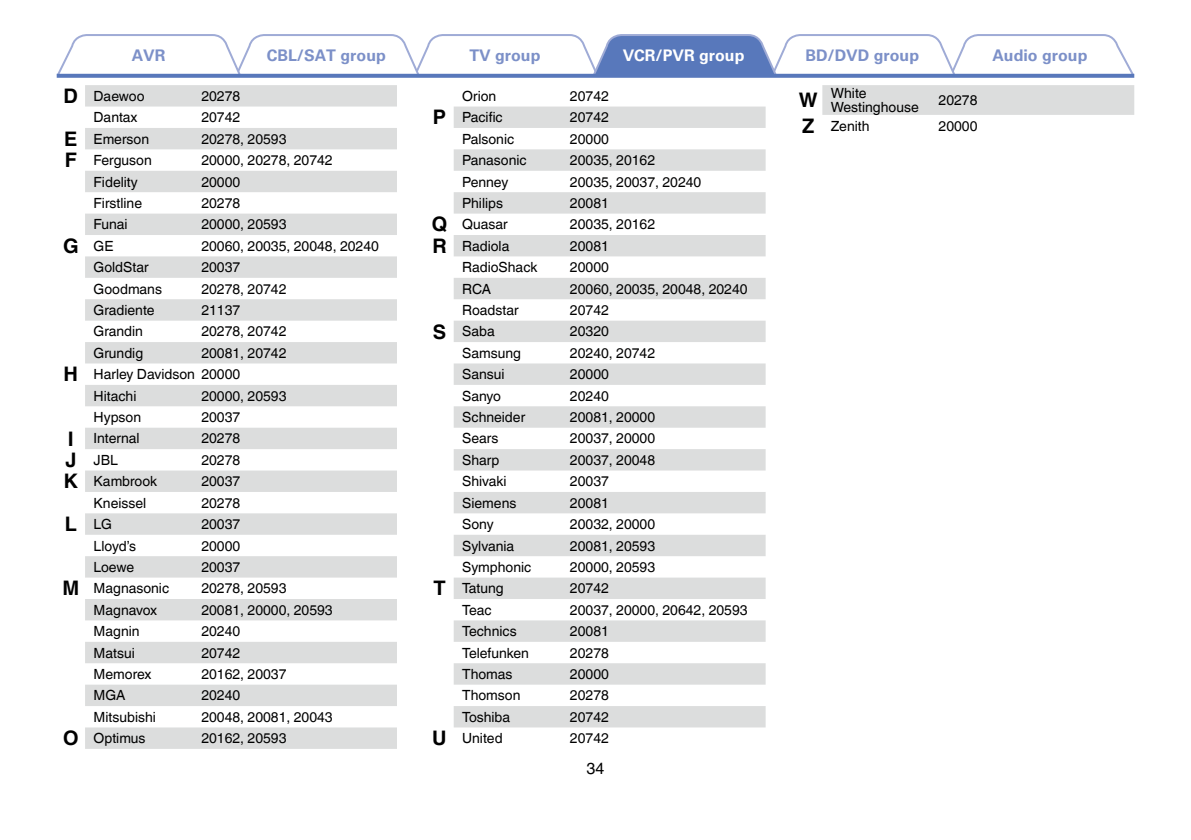
<style>
.page{position:relative;width:1191px;height:840px;background:#fff}
.page>*{position:absolute;margin:0;border:0;box-sizing:border-box;transform-origin:0 0}
.t1{font:700 20px "Helvetica World";color:#000}
.t2{font:700 16px "Univers LTCYR 65";color:#7c90c8}
.t3{font:700 16px "Univers LTCYR 65";color:#fff}
.t4{font:16px "Helvetica LT Std";color:#000}
.t5{font:14px/14px "Helvetica World";color:#000}
.s1{font-weight:700;font-size:20px}
</style>
<div class="page">
<svg style="left:56px;top:34px;width:1079px;height:44px"></svg>
<svg style="left:57px;top:74px;width:1077px;height:4px;background:#607fbe"></svg>
<svg style="left:85px;top:85px;width:312px;height:663px;fill:#e2e3e3"></svg>
<svg style="left:454px;top:106px;width:311px;height:621px;fill:#e1e2e2"></svg>
<div style="left:822px;top:85px;width:312px;height:30px;background:#dcdddd"></div>
<p class="t2" style="left:132px;top:44px;width:35px">AVR</p>
<p class="t2" style="left:267px;top:44px;width:121px">CBL/SAT group</p>
<p class="t2" style="left:469px;top:44px;width:73px">TV group</p>
<p class="t2" style="left:805px;top:44px;width:115px">BD/DVD group</p>
<p class="t2" style="left:992px;top:44px;width:97px">Audio group</p>
<p class="t3" style="left:622px;top:44px;width:123px">VCR/PVR group</p>
<p class="t5" style="left:64px;top:89px;width:82px"><span class="s1">D</span> Daewoo</p>
<p class="t5" style="left:201px;top:89px;width:40px">20278</p>
<p class="t5" style="left:94px;top:110px;width:46px">Dantax</p>
<p class="t5" style="left:201px;top:110px;width:40px">20742</p>
<p class="t5" style="left:64px;top:132px;width:86px"><span class="s1">E</span> Emerson</p>
<p class="t5" style="left:201px;top:132px;width:87px">20278, 20593</p>
<p class="t5" style="left:65px;top:153px;width:88px"><span class="s1">F</span> Ferguson</p>
<p class="t5" style="left:201px;top:153px;width:133px">20000, 20278, 20742</p>
<p class="t5" style="left:94px;top:174px;width:46px">Fidelity</p>
<p class="t5" style="left:201px;top:174px;width:40px">20000</p>
<p class="t5" style="left:94px;top:196px;width:50px">Firstline</p>
<p class="t5" style="left:201px;top:196px;width:40px">20278</p>
<p class="t5" style="left:94px;top:217px;width:36px">Funai</p>
<p class="t5" style="left:201px;top:217px;width:87px">20000, 20593</p>
<p class="t5" style="left:63px;top:239px;width:52px"><span class="s1">G</span> GE</p>
<p class="t5" style="left:201px;top:239px;width:179px">20060, 20035, 20048, 20240</p>
<p class="t5" style="left:94px;top:260px;width:57px">GoldStar</p>
<p class="t5" style="left:201px;top:260px;width:40px">20037</p>
<p class="t5" style="left:94px;top:281px;width:70px">Goodmans</p>
<p class="t5" style="left:201px;top:281px;width:87px">20278, 20742</p>
<p class="t5" style="left:94px;top:303px;width:63px">Gradiente</p>
<p class="t5" style="left:201px;top:303px;width:40px">21137</p>
<p class="t5" style="left:94px;top:324px;width:51px">Grandin</p>
<p class="t5" style="left:201px;top:324px;width:87px">20278, 20742</p>
<p class="t5" style="left:94px;top:346px;width:51px">Grundig</p>
<p class="t5" style="left:201px;top:346px;width:87px">20081, 20742</p>
<p class="t5" style="left:64px;top:367px;width:178px"><span class="s1">H</span> Harley Davidson 20000</p>
<p class="t5" style="left:94px;top:388px;width:44px">Hitachi</p>
<p class="t5" style="left:201px;top:388px;width:87px">20000, 20593</p>
<p class="t5" style="left:94px;top:410px;width:49px">Hypson</p>
<p class="t5" style="left:201px;top:410px;width:40px">20037</p>
<p class="t5" style="left:68px;top:431px;width:73px"><span class="s1">I</span> Internal</p>
<p class="t5" style="left:201px;top:431px;width:40px">20278</p>
<p class="t5" style="left:65px;top:453px;width:54px"><span class="s1">J</span> JBL</p>
<p class="t5" style="left:201px;top:453px;width:40px">20278</p>
<p class="t5" style="left:64px;top:474px;width:95px"><span class="s1">K</span> Kambrook</p>
<p class="t5" style="left:201px;top:474px;width:40px">20037</p>
<p class="t5" style="left:94px;top:495px;width:54px">Kneissel</p>
<p class="t5" style="left:201px;top:495px;width:40px">20278</p>
<p class="t5" style="left:65px;top:517px;width:49px"><span class="s1">L</span> LG</p>
<p class="t5" style="left:201px;top:517px;width:40px">20037</p>
<p class="t5" style="left:94px;top:538px;width:44px">Lloyd’s</p>
<p class="t5" style="left:201px;top:538px;width:40px">20000</p>
<p class="t5" style="left:94px;top:559px;width:42px">Loewe</p>
<p class="t5" style="left:201px;top:559px;width:40px">20037</p>
<p class="t5" style="left:62px;top:581px;width:108px"><span class="s1">M</span> Magnasonic</p>
<p class="t5" style="left:201px;top:581px;width:87px">20278, 20593</p>
<p class="t5" style="left:94px;top:602px;width:65px">Magnavox</p>
<p class="t5" style="left:201px;top:602px;width:133px">20081, 20000, 20593</p>
<p class="t5" style="left:94px;top:624px;width:47px">Magnin</p>
<p class="t5" style="left:201px;top:624px;width:40px">20240</p>
<p class="t5" style="left:94px;top:645px;width:43px">Matsui</p>
<p class="t5" style="left:201px;top:645px;width:40px">20742</p>
<p class="t5" style="left:94px;top:666px;width:59px">Memorex</p>
<p class="t5" style="left:201px;top:666px;width:87px">20162, 20037</p>
<p class="t5" style="left:94px;top:688px;width:34px">MGA</p>
<p class="t5" style="left:201px;top:688px;width:40px">20240</p>
<p class="t5" style="left:94px;top:709px;width:64px">Mitsubishi</p>
<p class="t5" style="left:201px;top:709px;width:133px">20048, 20081, 20043</p>
<p class="t5" style="left:63px;top:731px;width:84px"><span class="s1">O</span> Optimus</p>
<p class="t5" style="left:201px;top:731px;width:87px">20162, 20593</p>
<p class="t5" style="left:462px;top:89px;width:36px">Orion</p>
<p class="t5" style="left:570px;top:89px;width:40px">20742</p>
<p class="t5" style="left:433px;top:110px;width:71px"><span class="s1">P</span> Pacific</p>
<p class="t5" style="left:570px;top:110px;width:40px">20742</p>
<p class="t5" style="left:462px;top:132px;width:54px">Palsonic</p>
<p class="t5" style="left:570px;top:132px;width:40px">20000</p>
<p class="t5" style="left:462px;top:153px;width:66px">Panasonic</p>
<p class="t5" style="left:570px;top:153px;width:87px">20035, 20162</p>
<p class="t5" style="left:462px;top:174px;width:48px">Penney</p>
<p class="t5" style="left:570px;top:174px;width:133px">20035, 20037, 20240</p>
<p class="t5" style="left:462px;top:196px;width:42px">Philips</p>
<p class="t5" style="left:570px;top:196px;width:40px">20081</p>
<p class="t5" style="left:432px;top:217px;width:77px"><span class="s1">Q</span> Quasar</p>
<p class="t5" style="left:570px;top:217px;width:87px">20035, 20162</p>
<p class="t5" style="left:432px;top:239px;width:78px"><span class="s1">R</span> Radiola</p>
<p class="t5" style="left:570px;top:239px;width:40px">20081</p>
<p class="t5" style="left:462px;top:260px;width:77px">RadioShack</p>
<p class="t5" style="left:570px;top:260px;width:40px">20000</p>
<p class="t5" style="left:462px;top:281px;width:31px">RCA</p>
<p class="t5" style="left:570px;top:281px;width:179px">20060, 20035, 20048, 20240</p>
<p class="t5" style="left:462px;top:303px;width:58px">Roadstar</p>
<p class="t5" style="left:570px;top:303px;width:40px">20742</p>
<p class="t5" style="left:433px;top:324px;width:63px"><span class="s1">S</span> Saba</p>
<p class="t5" style="left:570px;top:324px;width:40px">20320</p>
<p class="t5" style="left:462px;top:346px;width:60px">Samsung</p>
<p class="t5" style="left:570px;top:346px;width:87px">20240, 20742</p>
<p class="t5" style="left:462px;top:367px;width:44px">Sansui</p>
<p class="t5" style="left:570px;top:367px;width:40px">20000</p>
<p class="t5" style="left:462px;top:388px;width:40px">Sanyo</p>
<p class="t5" style="left:570px;top:388px;width:40px">20240</p>
<p class="t5" style="left:462px;top:410px;width:65px">Schneider</p>
<p class="t5" style="left:570px;top:410px;width:87px">20081, 20000</p>
<p class="t5" style="left:462px;top:431px;width:38px">Sears</p>
<p class="t5" style="left:570px;top:431px;width:87px">20037, 20000</p>
<p class="t5" style="left:462px;top:453px;width:39px">Sharp</p>
<p class="t5" style="left:570px;top:453px;width:87px">20037, 20048</p>
<p class="t5" style="left:462px;top:474px;width:46px">Shivaki</p>
<p class="t5" style="left:570px;top:474px;width:40px">20037</p>
<p class="t5" style="left:462px;top:495px;width:56px">Siemens</p>
<p class="t5" style="left:570px;top:495px;width:40px">20081</p>
<p class="t5" style="left:462px;top:517px;width:33px">Sony</p>
<p class="t5" style="left:570px;top:517px;width:87px">20032, 20000</p>
<p class="t5" style="left:462px;top:538px;width:53px">Sylvania</p>
<p class="t5" style="left:570px;top:538px;width:87px">20081, 20593</p>
<p class="t5" style="left:462px;top:560px;width:71px">Symphonic</p>
<p class="t5" style="left:570px;top:560px;width:87px">20000, 20593</p>
<p class="t5" style="left:433px;top:581px;width:72px"><span class="s1">T</span> Tatung</p>
<p class="t5" style="left:570px;top:581px;width:40px">20742</p>
<p class="t5" style="left:462px;top:602px;width:31px">Teac</p>
<p class="t5" style="left:570px;top:602px;width:179px">20037, 20000, 20642, 20593</p>
<p class="t5" style="left:462px;top:624px;width:56px">Technics</p>
<p class="t5" style="left:570px;top:624px;width:40px">20081</p>
<p class="t5" style="left:462px;top:645px;width:68px">Telefunken</p>
<p class="t5" style="left:570px;top:645px;width:40px">20278</p>
<p class="t5" style="left:462px;top:666px;width:52px">Thomas</p>
<p class="t5" style="left:570px;top:666px;width:40px">20000</p>
<p class="t5" style="left:462px;top:688px;width:60px">Thomson</p>
<p class="t5" style="left:570px;top:688px;width:40px">20278</p>
<p class="t5" style="left:462px;top:709px;width:50px">Toshiba</p>
<p class="t5" style="left:570px;top:709px;width:40px">20742</p>
<p class="t5" style="left:432px;top:731px;width:72px"><span class="s1">U</span> United</p>
<p class="t5" style="left:570px;top:731px;width:40px">20742</p>
<p class="t4" style="left:586px;top:758px;width:19px">34</p>
<h1 class="t1" style="left:798px;top:88px;width:20px">W</h1>
<p class="t5" style="left:831px;top:86px;width:89px">White<br>Westinghouse</p>
<p class="t5" style="left:938px;top:93px;width:40px">20278</p>
<p class="t5" style="left:802px;top:119px;width:69px"><span class="s1">Z</span> Zenith</p>
<p class="t5" style="left:938px;top:119px;width:40px">20000</p>
</div>
